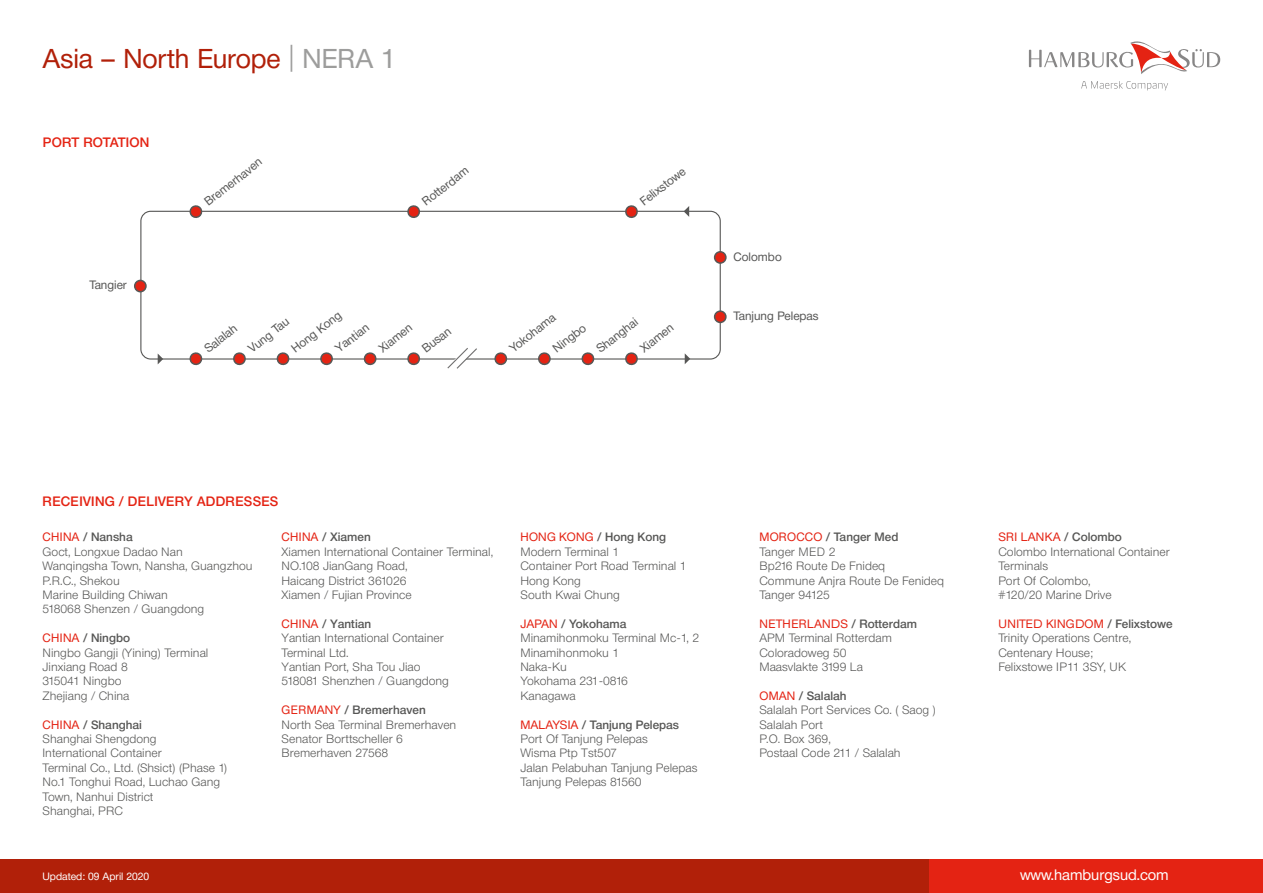
<style>
.page{position:relative;width:1263px;height:893px;background:#fff}
.page>*{position:absolute;margin:0;border:0;box-sizing:border-box;transform-origin:0 0}
.t1{font:27px "Neue Helvetica BQ";letter-spacing:-.005em;color:#b12009}
.t2{font:15px "Neue Helvetica BQ";color:#fff}
.t3{font:500 13.5px "Neue Helvetica BQ";letter-spacing:.02em;color:#e42313}
.t4{font:300 12px/14.4px "Neue Helvetica BQ";color:#575756}
.t5{font:12px "Neue Helvetica BQ";color:#575756}
.t6{font:10.5px "Neue Helvetica BQ";color:#fff}
.s1{color:#9d9d9c}
.s2{font-weight:400;color:#e42313}
.s3{font-weight:500}
</style>
<div class="page">
<svg style="left:1029px;top:41px;width:191px;height:33px"></svg>
<svg style="left:1081px;top:81px;width:87px;height:9px"></svg>
<div style="left:0;top:859px;width:929px;height:34px;background:#b12009"></div>
<div style="left:929px;top:859px;width:334px;height:34px;background:#e42313"></div>
<svg style="left:684px;top:206px;width:5px;height:11px"></svg>
<svg style="left:685px;top:353px;width:5px;height:11px"></svg>
<div style="left:140px;top:211px;width:581px;height:149px;border:1px solid #575756;border-radius:10px"></div>
<svg style="left:158px;top:354px;width:5px;height:10px"></svg>
<svg style="left:275px;top:352px;width:14px;height:14px"></svg>
<svg style="left:319px;top:352px;width:14px;height:14px"></svg>
<svg style="left:362px;top:352px;width:14px;height:14px"></svg>
<svg style="left:406px;top:352px;width:14px;height:14px"></svg>
<svg style="left:493px;top:352px;width:14px;height:14px"></svg>
<svg style="left:536px;top:352px;width:15px;height:14px"></svg>
<svg style="left:580px;top:352px;width:14px;height:14px"></svg>
<svg style="left:623px;top:352px;width:15px;height:14px"></svg>
<div style="left:715px;top:252px;width:11px;height:11px;background:#e42313;border-radius:50%"></div>
<div style="left:714px;top:251px;width:13px;height:13px;border:2px solid #575756;border-radius:50%"></div>
<svg style="left:188px;top:352px;width:14px;height:14px"></svg>
<svg style="left:188px;top:205px;width:14px;height:13px"></svg>
<svg style="left:406px;top:205px;width:14px;height:13px"></svg>
<svg style="left:623px;top:205px;width:15px;height:13px"></svg>
<svg style="left:231px;top:352px;width:15px;height:14px"></svg>
<div style="left:135px;top:280px;width:11px;height:12px;background:#e42313;border-radius:50%"></div>
<div style="left:134px;top:280px;width:13px;height:12px;border:2px solid #575756;border-radius:50%"></div>
<div style="left:715px;top:311px;width:11px;height:11px;background:#e42313;border-radius:50%"></div>
<div style="left:714px;top:310px;width:13px;height:13px;border:2px solid #575756;border-radius:50%"></div>
<svg style="left:447px;top:348px;width:35px;height:21px"></svg>
<h1 class="t1" style="left:43px;top:42px;width:355px">Asia – North Europe <span class="s1">| NERA 1</span></h1>
<p class="t3" style="left:43px;top:133px;width:108px">PORT ROTATION</p>
<p class="t5" style="left:89px;top:278px;width:39px">Tangier</p>
<p class="t5" style="left:201px;top:197px;width:71px;rotate:-38deg">Bremerhaven</p>
<p class="t5" style="left:419px;top:197px;width:56px;rotate:-38deg">Rotterdam</p>
<p class="t5" style="left:637px;top:197px;width:56px;rotate:-38deg">Felixstowe</p>
<p class="t5" style="left:201px;top:344px;width:39px;rotate:-38deg">Salalah</p>
<p class="t5" style="left:288px;top:344px;width:61px;rotate:-38deg">Hong Kong</p>
<p class="t5" style="left:245px;top:344px;width:50px;rotate:-38deg">Vung Tau</p>
<p class="t5" style="left:332px;top:344px;width:41px;rotate:-38deg">Yantian</p>
<p class="t5" style="left:376px;top:344px;width:40px;rotate:-38deg">Xiamen</p>
<p class="t5" style="left:419px;top:344px;width:34px;rotate:-38deg">Busan</p>
<p class="t5" style="left:506px;top:344px;width:56px;rotate:-38deg">Yokohama</p>
<p class="t5" style="left:550px;top:344px;width:40px;rotate:-38deg">Ningbo</p>
<p class="t5" style="left:593px;top:344px;width:50px;rotate:-38deg">Shanghai</p>
<p class="t5" style="left:637px;top:344px;width:40px;rotate:-38deg">Xiamen</p>
<p class="t5" style="left:734px;top:249px;width:50px">Colombo</p>
<p class="t5" style="left:734px;top:308px;width:86px">Tanjung Pelepas</p>
<p class="t3" style="left:43px;top:493px;width:237px">RECEIVING / DELIVERY ADDRESSES</p>
<p class="t4" style="left:43px;top:530px;width:212px"><span class="s2">CHINA</span> <span class="s3">/ Nansha<br></span>Goct, Longxue Dadao Nan<br>Wanqingsha Town, Nansha, Guangzhou<br>P.R.C., Shekou<br>Marine Building Chiwan<br>518068 Shenzen / Guangdong</p>
<p class="t4" style="left:43px;top:631px;width:167px"><span class="s2">CHINA</span> <span class="s3">/ Ningbo<br></span>Ningbo Gangji (Yining) Terminal<br>Jinxiang Road 8<br>315041 Ningbo<br>Zhejiang / China</p>
<p class="t4" style="left:43px;top:717px;width:186px"><span class="s2">CHINA</span> <span class="s3">/ Shanghai<br></span>Shanghai Shengdong<br>International Container<br>Terminal Co., Ltd. (Shsict) (Phase 1)<br>No.1 Tonghui Road, Luchao Gang<br>Town, Nanhui District<br>Shanghai, PRC</p>
<p class="t4" style="left:281px;top:530px;width:213px"><span class="s2">CHINA</span> <span class="s3">/ Xiamen<br></span>Xiamen International Container Terminal,<br>NO.108 JianGang Road,<br>Haicang District 361026<br>Xiamen / Fujian Province</p>
<p class="t4" style="left:281px;top:616px;width:169px"><span class="s2">CHINA</span> <span class="s3">/ Yantian<br></span>Yantian International Container<br>Terminal Ltd.<br>Yantian Port, Sha Tou Jiao<br>518081 Shenzhen / Guangdong</p>
<p class="t4" style="left:281px;top:703px;width:176px"><span class="s2">GERMANY</span> <span class="s3">/ Bremerhaven<br></span>North Sea Terminal Bremerhaven<br>Senator Borttscheller 6<br>Bremerhaven 27568</p>
<p class="t4" style="left:520px;top:530px;width:168px"><span class="s2">HONG KONG</span> <span class="s3">/ Hong Kong<br></span>Modern Terminal 1<br>Container Port Road Terminal 1<br>Hong Kong<br>South Kwai Chung</p>
<p class="t4" style="left:520px;top:616px;width:180px"><span class="s2">JAPAN</span> <span class="s3">/ Yokohama<br></span>Minamihonmoku Terminal Mc-1, 2<br>Minamihonmoku 1<br>Naka-Ku<br>Yokohama 231-0816<br>Kanagawa</p>
<p class="t4" style="left:520px;top:717px;width:178px"><span class="s2">MALAYSIA</span> <span class="s3">/ Tanjung Pelepas<br></span>Port Of Tanjung Pelepas<br>Wisma Ptp Tst507<br>Jalan Pelabuhan Tanjung Pelepas<br>Tanjung Pelepas 81560</p>
<p class="t4" style="left:759px;top:530px;width:186px"><span class="s2">MOROCCO</span> <span class="s3">/ Tanger Med<br></span>Tanger MED 2<br>Bp216 Route De Fnideq<br>Commune Anjra Route De Fenideq<br>Tanger 94125</p>
<p class="t4" style="left:759px;top:616px;width:159px"><span class="s2">NETHERLANDS</span> <span class="s3">/ Rotterdam<br></span>APM Terminal Rotterdam<br>Coloradoweg 50<br>Maasvlakte 3199 La</p>
<p class="t4" style="left:759px;top:688px;width:178px"><span class="s2">OMAN</span> <span class="s3">/ Salalah<br></span>Salalah Port Services Co. ( Saog )<br>Salalah Port<br>P.O. Box 369,<br>Postaal Code 211 / Salalah</p>
<p class="t4" style="left:998px;top:530px;width:173px"><span class="s2">SRI LANKA</span> <span class="s3">/ Colombo<br></span>Colombo International Container<br>Terminals<br>Port Of Colombo,<br>#120/20 Marine Drive</p>
<p class="t4" style="left:998px;top:616px;width:176px"><span class="s2">UNITED KINGDOM</span> <span class="s3">/ Felixstowe<br></span>Trinity Operations Centre,<br>Centenary House;<br>Felixstowe IP11 3SY, UK</p>
<p class="t6" style="left:43px;top:870px;width:108px">Updated: 09 April 2020</p>
<p class="t2" style="left:1020px;top:865px;width:150px">www.hamburgsud.com</p>
</div>
